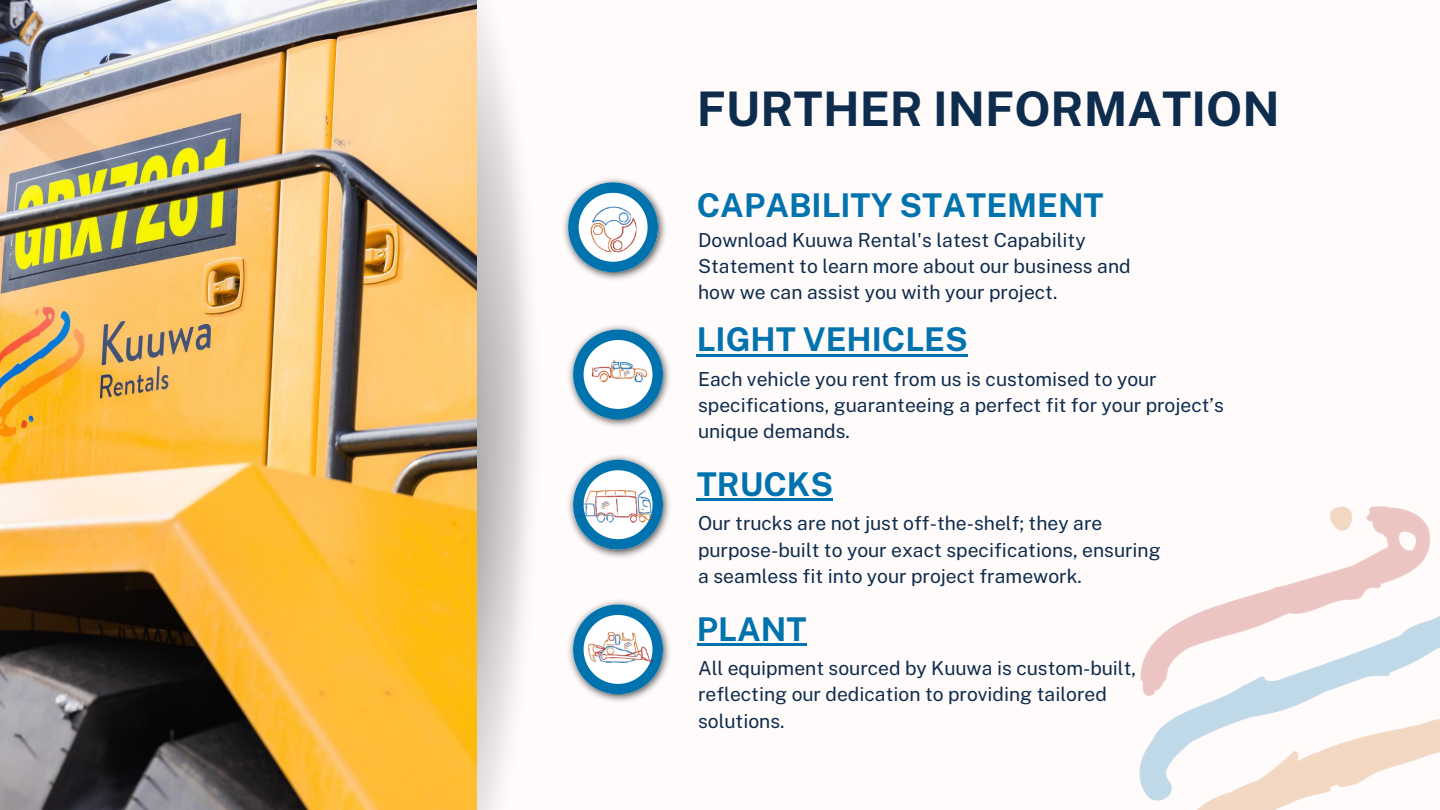
<style>
.page{position:relative;width:1440px;height:810px;background:#fffbfb}
.page>*{position:absolute;margin:0;border:0;box-sizing:border-box;transform-origin:0 0}
.t1{font:700 47.7px "Public Sans";color:#0e2c4d}
.t2{font:700 32.7px "Public Sans";color:#0073ae}
.t3{font:19.3px/26.2px "Public Sans";color:#0e2c4d}
</style>
<div class="page">
<img style="left:476px;top:0;width:54px;height:810px">
<img style="left:0;top:0;width:476px;height:810px">
<img style="left:1139px;top:506px;width:301px;height:304px">
<img style="left:568px;top:325px;width:102px;height:102px">
<svg style="left:573px;top:330px;width:90px;height:89px"></svg>
<img style="left:590px;top:360px;width:58px;height:22px">
<hr style="left:697px;top:354px;width:271px;height:3px;background:#0073ae">
<img style="left:568px;top:455px;width:102px;height:103px">
<svg style="left:573px;top:460px;width:90px;height:90px"></svg>
<img style="left:576px;top:489px;width:76px;height:35px">
<hr style="left:697px;top:498px;width:136px;height:3px;background:#0073ae">
<img style="left:568px;top:600px;width:102px;height:102px">
<svg style="left:573px;top:604px;width:90px;height:90px"></svg>
<img style="left:588px;top:632px;width:66px;height:32px">
<hr style="left:697px;top:643px;width:110px;height:3px;background:#0073ae">
<img style="left:563px;top:178px;width:103px;height:102px">
<svg style="left:568px;top:182px;width:90px;height:90px"></svg>
<img style="left:585px;top:180px;width:57px;height:98px">
<h1 class="t1" style="left:697px;top:81px;width:584px">FURTHER INFORMATION</h1>
<h2 class="t2" style="left:697px;top:186px;width:409px">CAPABILITY STATEMENT</h2>
<p class="t3" style="left:698px;top:227px;width:434px">Download Kuuwa Rental's latest Capability<br>Statement to learn more about our business and how we can assist you with your project.</p>
<h2 class="t2" style="left:697px;top:320px;width:273px">LIGHT VEHICLES</h2>
<p class="t3" style="left:698px;top:366px;width:527px">Each vehicle you rent from us is customised to your specifications, guaranteeing a perfect fit for your project’s unique demands.</p>
<h2 class="t2" style="left:697px;top:465px;width:138px">TRUCKS</h2>
<p class="t3" style="left:698px;top:510px;width:464px">Our trucks are not just off-the-shelf; they are purpose-built to your exact specifications, ensuring a seamless fit into your project framework.</p>
<h2 class="t2" style="left:697px;top:610px;width:111px">PLANT</h2>
<p class="t3" style="left:698px;top:655px;width:440px">All equipment sourced by Kuuwa is custom-built, reflecting our dedication to providing tailored solutions.</p>
</div>
